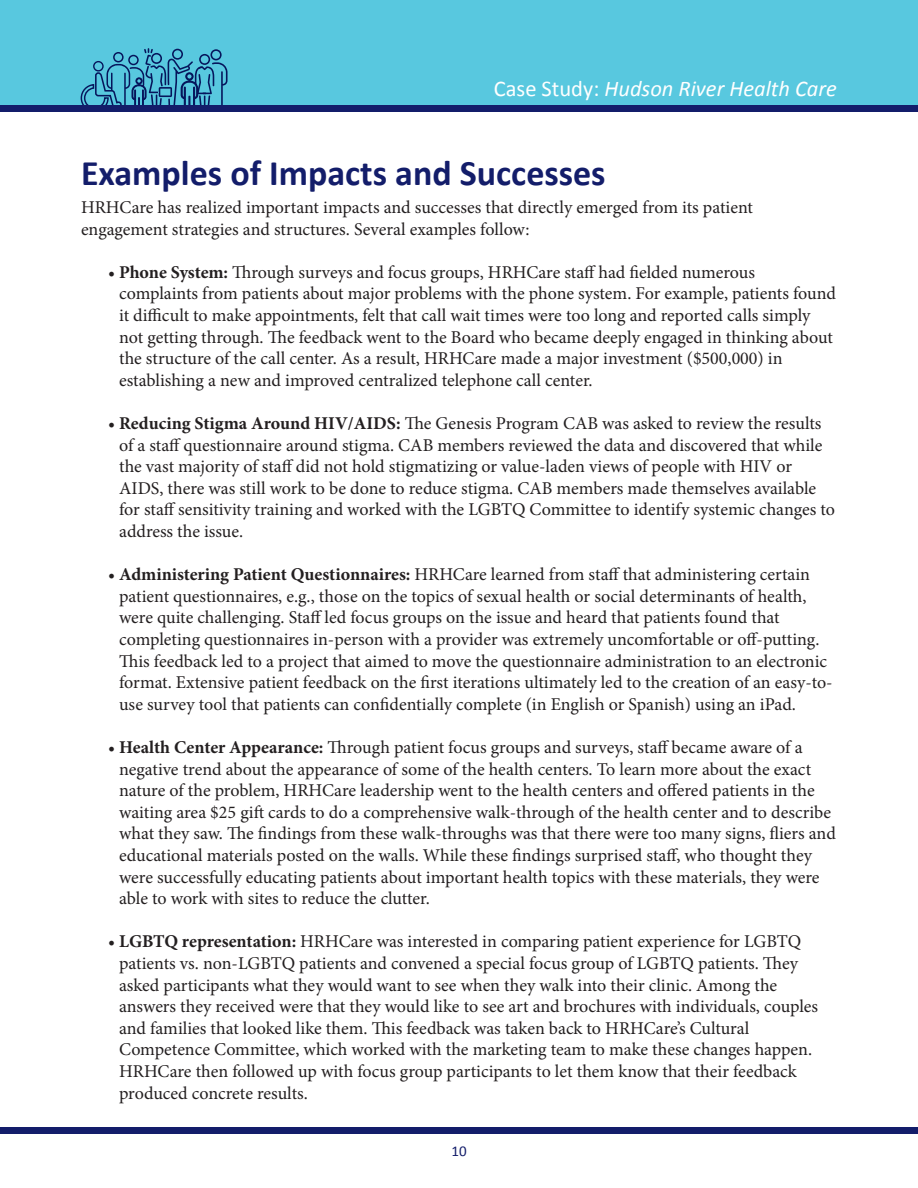
<style>
.page{position:relative;width:918px;height:1188px;background:#fff}
.page>*{position:absolute;margin:0;border:0;box-sizing:border-box;transform-origin:0 0}
.t1{font:700 36px "Calibri";color:#131d6a}
.t2{font:italic 22.5px "Calibri";color:#fff}
.t3{font:18px/21.6px "Minion Pro";color:#231f20}
.t4{font:15px "Calibri";color:#131d6a}
.s1{font-style:normal}
.s2{font-weight:700}
</style>
<div class="page">
<div style="left:0;top:0;width:918px;height:109px;background:#58c8df"></div>
<svg style="left:81px;top:48px;width:147px;height:58px"></svg>
<div style="left:95px;top:62px;width:7px;height:8px;background:#58c8df;border-radius:50%"></div>
<div style="left:0;top:106px;width:918px;height:6px;background:#131d6a"></div>
<div style="left:0;top:1127px;width:918px;height:7px;background:#131d6a"></div>
<p class="t2" style="left:494px;top:73px;width:345px"><span class="s1">Case Study:</span> Hudson River Health Care</p>
<h1 class="t1" style="left:81px;top:150px;width:526px">Examples of Impacts and Successes</h1>
<p class="t3" style="left:81px;top:197px;width:674px">HRHCare has realized important impacts and successes that directly emerged from its patient engagement strategies and structures. Several examples follow:</p>
<p class="t3" style="left:119px;top:261px;width:719px;text-indent:-11px">• <span class="s2">Phone System:</span> Through surveys and focus groups, HRHCare staff had fielded numerous complaints from patients about major problems with the phone system. For example, patients found it difficult to make appointments, felt that call wait times were too long and reported calls simply not getting through. The feedback went to the Board who became deeply engaged in thinking about the structure of the call center. As a result, HRHCare made a major investment ($500,000) in establishing a new and improved centralized telephone call center.</p>
<p class="t3" style="left:119px;top:413px;width:717px;text-indent:-11px">• <span class="s2">Reducing Stigma Around HIV/AIDS:</span> The Genesis Program CAB was asked to review the results of a staff questionnaire around stigma. CAB members reviewed the data and discovered that while the vast majority of staff did not hold stigmatizing or value-laden views of people with HIV or AIDS, there was still work to be done to reduce stigma. CAB members made themselves available for staff sensitivity training and worked with the LGBTQ Committee to identify systemic changes to address the issue.</p>
<p class="t3" style="left:119px;top:564px;width:715px;text-indent:-11px">• <span class="s2">Administering Patient Questionnaires:</span> HRHCare learned from staff that administering certain patient questionnaires, e.g., those on the topics of sexual health or social determinants of health, were quite challenging. Staff led focus groups on the issue and heard that patients found that completing questionnaires in-person with a provider was extremely uncomfortable or off-putting.<br>This feedback led to a project that aimed to move the questionnaire administration to an electronic format. Extensive patient feedback on the first iterations ultimately led to the creation of an easy-to&shy;use survey tool that patients can confidentially complete (in English or Spanish) using an iPad.</p>
<p class="t3" style="left:119px;top:737px;width:718px;text-indent:-11px">• <span class="s2">Health Center Appearance:</span> Through patient focus groups and surveys, staff became aware of a negative trend about the appearance of some of the health centers. To learn more about the exact nature of the problem, HRHCare leadership went to the health centers and offered patients in the waiting area $25 gift cards to do a comprehensive walk-through of the health center and to describe what they saw. The findings from these walk-throughs was that there were too many signs, fliers and educational materials posted on the walls. While these findings surprised staff, who thought they were successfully educating patients about important health topics with these materials, they were able to work with sites to reduce the clutter.</p>
<p class="t3" style="left:119px;top:931px;width:701px;text-indent:-11px">• <span class="s2">LGBTQ representation:</span> HRHCare was interested in comparing patient experience for LGBTQ patients vs. non-LGBTQ patients and convened a special focus group of LGBTQ patients. They asked participants what they would want to see when they walk into their clinic. Among the answers they received were that they would like to see art and brochures with individuals, couples and families that looked like them. This feedback was taken back to HRHCare’s Cultural Competence Committee, which worked with the marketing team to make these changes happen.<br>HRHCare then followed up with focus group participants to let them know that their feedback produced concrete results.</p>
<p class="t4" style="left:451px;top:1141px;width:17px">10</p>
</div>
